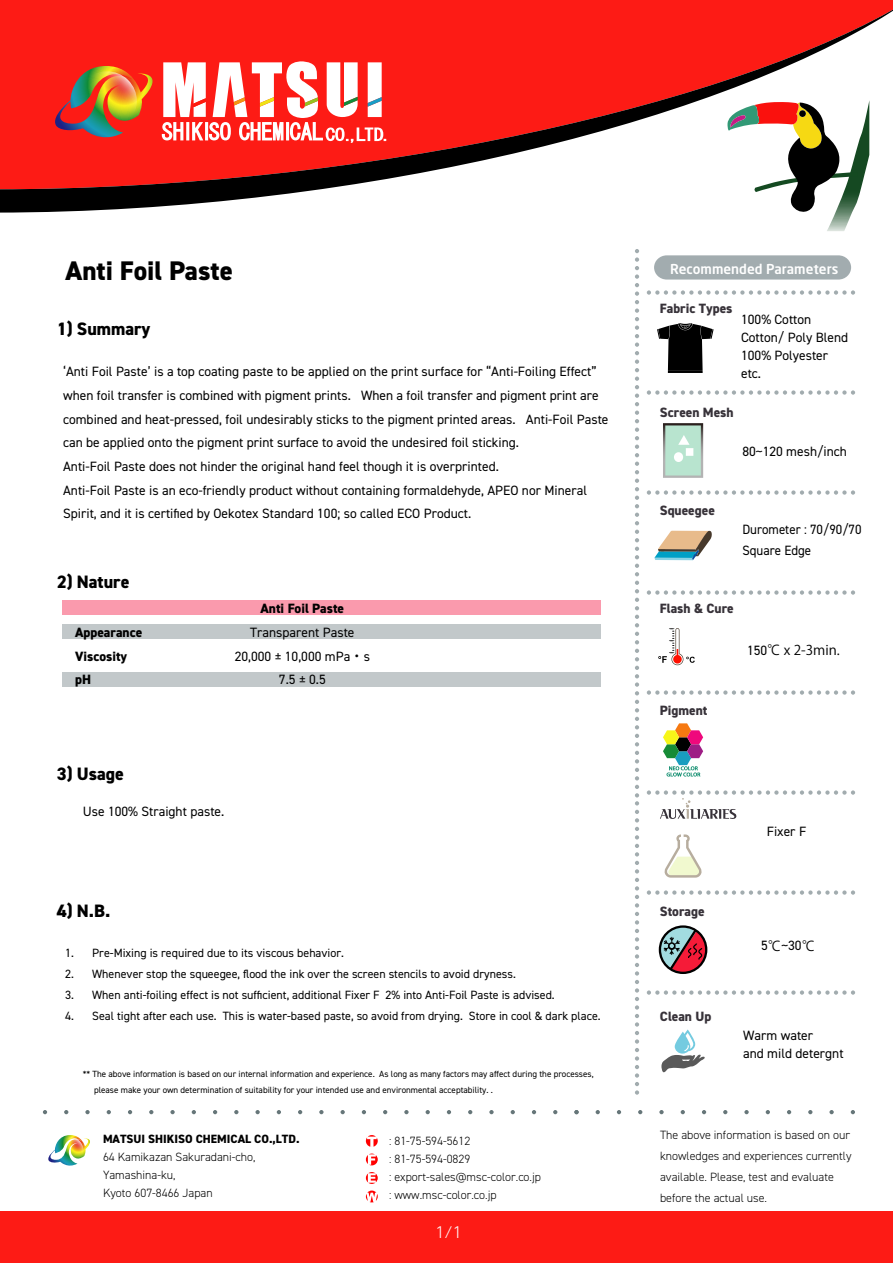
<style>
.page{position:relative;width:893px;height:1263px;background:#fff}
.page>*{position:absolute;margin:0;border:0;box-sizing:border-box;transform-origin:0 0}
.t1{font:800 27px "DIN2014";color:#000}
.t2{font:800 18px "DIN2014";color:#000}
.t3{font:300 15px "UD Shin Go Pr 6 N";color:#fff}
.t4{font:13.5px/23.7px "DIN2014";color:#000}
.t5{font:800 13.5px "DIN2014";color:#373239}
.t6{font:800 13.5px/23.7px "DIN2014";color:#000}
.t7{font:13.5px/21px "DIN2014";color:#000;scale:.96 1}
.t8{font:500 13.5px "Neo Sans W1 G";color:#fff}
.t9{font:13.5px "Koz Go Pr 6 N";color:#000}
.t10{font:12px "DIN2014";color:#000}
.t11{font:300 12px/18px "DIN2014";color:#000}
.t12{font:800 12px "DIN2014";color:#000}
.t13{font:9px/15.8px "DIN2014";color:#000}
.s1{font-family:"Koz Go Pr 6 N"}
.s2{font-family:"DIN2014"}
</style>
<div class="page">
<div style="left:63px;top:600px;width:538px;height:15px;background:#fa9aad"></div>
<svg style="left:48px;top:1135px;width:42px;height:31px"></svg>
<svg style="left:43px;top:1110px;width:4px;height:4px"></svg>
<svg style="left:64px;top:1110px;width:4px;height:4px"></svg>
<svg style="left:85px;top:1110px;width:5px;height:4px"></svg>
<svg style="left:107px;top:1110px;width:4px;height:4px"></svg>
<svg style="left:128px;top:1110px;width:4px;height:4px"></svg>
<svg style="left:149px;top:1110px;width:4px;height:4px"></svg>
<svg style="left:170px;top:1110px;width:5px;height:4px"></svg>
<svg style="left:192px;top:1110px;width:4px;height:4px"></svg>
<svg style="left:213px;top:1110px;width:4px;height:4px"></svg>
<svg style="left:234px;top:1110px;width:4px;height:4px"></svg>
<svg style="left:255px;top:1110px;width:5px;height:4px"></svg>
<svg style="left:277px;top:1110px;width:4px;height:4px"></svg>
<svg style="left:298px;top:1110px;width:4px;height:4px"></svg>
<svg style="left:319px;top:1110px;width:5px;height:4px"></svg>
<svg style="left:341px;top:1110px;width:4px;height:4px"></svg>
<svg style="left:362px;top:1110px;width:4px;height:4px"></svg>
<svg style="left:383px;top:1110px;width:4px;height:4px"></svg>
<svg style="left:404px;top:1110px;width:5px;height:4px"></svg>
<svg style="left:426px;top:1110px;width:4px;height:4px"></svg>
<svg style="left:447px;top:1110px;width:4px;height:4px"></svg>
<svg style="left:468px;top:1110px;width:4px;height:4px"></svg>
<svg style="left:489px;top:1110px;width:5px;height:4px"></svg>
<svg style="left:511px;top:1110px;width:4px;height:4px"></svg>
<svg style="left:532px;top:1110px;width:4px;height:4px"></svg>
<svg style="left:553px;top:1110px;width:4px;height:4px"></svg>
<svg style="left:574px;top:1110px;width:5px;height:4px"></svg>
<svg style="left:596px;top:1110px;width:4px;height:4px"></svg>
<svg style="left:617px;top:1110px;width:4px;height:4px"></svg>
<svg style="left:638px;top:1110px;width:4px;height:4px"></svg>
<svg style="left:659px;top:1110px;width:5px;height:4px"></svg>
<svg style="left:681px;top:1110px;width:4px;height:4px"></svg>
<svg style="left:702px;top:1110px;width:4px;height:4px"></svg>
<svg style="left:723px;top:1110px;width:4px;height:4px"></svg>
<svg style="left:744px;top:1110px;width:5px;height:4px"></svg>
<svg style="left:766px;top:1110px;width:4px;height:4px"></svg>
<svg style="left:787px;top:1110px;width:4px;height:4px"></svg>
<svg style="left:808px;top:1110px;width:4px;height:4px"></svg>
<svg style="left:829px;top:1110px;width:5px;height:4px"></svg>
<svg style="left:851px;top:1110px;width:4px;height:4px"></svg>
<svg style="left:663px;top:423px;width:40px;height:55px;background:#b4d3c3"></svg>
<svg style="left:654px;top:530px;width:58px;height:30px"></svg>
<svg style="left:658px;top:628px;width:37px;height:37px"></svg>
<svg style="left:658px;top:925px;width:50px;height:49px"></svg>
<svg style="left:663px;top:723px;width:40px;height:53px"></svg>
<svg style="left:635px;top:249px;width:4px;height:846px"></svg>
<svg style="left:654px;top:255px;width:197px;height:25px;background:#a7b0b3"></svg>
<svg style="left:647px;top:390px;width:208px;height:5px"></svg>
<svg style="left:647px;top:490px;width:208px;height:5px"></svg>
<svg style="left:647px;top:590px;width:208px;height:5px"></svg>
<svg style="left:647px;top:690px;width:208px;height:5px"></svg>
<svg style="left:647px;top:290px;width:208px;height:5px"></svg>
<svg style="left:647px;top:890px;width:208px;height:5px"></svg>
<svg style="left:647px;top:990px;width:208px;height:5px"></svg>
<svg style="left:661px;top:1029px;width:44px;height:43px"></svg>
<svg style="left:0;top:2px;width:893px;height:211px;fill:#fd1b15"></svg>
<svg style="left:51px;top:61px;width:335px;height:84px"></svg>
<svg style="left:727px;top:100px;width:142px;height:131px"></svg>
<svg style="left:647px;top:790px;width:208px;height:29px"></svg>
<div style="left:63px;top:624px;width:538px;height:15px;background:#c2c8ca"></div>
<div style="left:63px;top:672px;width:538px;height:15px;background:#c2c8ca"></div>
<div style="left:0;top:1211px;width:893px;height:52px;background:#fd1b15"></div>
<svg style="left:664px;top:834px;width:38px;height:44px"></svg>
<svg style="left:366px;top:1190px;width:12px;height:12px"></svg>
<svg style="left:366px;top:1172px;width:12px;height:12px"></svg>
<svg style="left:366px;top:1153px;width:12px;height:12px"></svg>
<svg style="left:366px;top:1135px;width:12px;height:12px"></svg>
<svg style="left:657px;top:323px;width:57px;height:50px"></svg>
<h1 class="t1" style="left:66px;top:253px;width:169px">Anti Foil Paste</h1>
<h2 class="t2" style="left:57px;top:317px;width:95px">1) Summary</h2>
<p class="t4" style="left:63px;top:360px;width:547px">‘Anti Foil Paste’ is a top coating paste to be applied on the print surface for “Anti-Foiling Effect” when foil transfer is combined with pigment prints. When a foil transfer and pigment print are combined and heat-pressed, foil undesirably sticks to the pigment printed areas. Anti-Foil Paste can be applied onto the pigment print surface to avoid the undesired foil sticking.<br>Anti-Foil Paste does not hinder the original hand feel though it is overprinted.<br>Anti-Foil Paste is an eco-friendly product without containing formaldehyde, APEO nor Mineral Spirit, and it is certified by Oekotex Standard 100; so called ECO Product.</p>
<h2 class="t2" style="left:57px;top:569px;width:74px">2) Nature</h2>
<p class="t6" style="left:75px;top:620px;width:69px">Appearance<br>Viscosity pH</p>
<p class="t6" style="left:261px;top:597px;width:85px">Anti Foil Paste</p>
<p class="t4" style="left:235px;top:620px;width:137px;text-align:center">Transparent Paste<br>20,000 ± 10,000 mPa<span class="s1">・</span>s<br>7.5 ± 0.5</p>
<h2 class="t2" style="left:57px;top:762px;width:69px">3) Usage</h2>
<p class="t4" style="left:83px;top:800px;width:143px">Use 100% Straight paste.</p>
<h2 class="t2" style="left:57px;top:898px;width:55px">4) N.B.</h2>
<p class="t10" style="left:65px;top:945px;width:280px">1. Pre-Mixing is required due to its viscous behavior.</p>
<p class="t10" style="left:65px;top:966px;width:452px">2. Whenever stop the squeegee, flood the ink over the screen stencils to avoid dryness.</p>
<p class="t10" style="left:65px;top:987px;width:491px">3. When anti-foiling effect is not sufficient, additional Fixer F 2% into Anti-Foil Paste is advised.</p>
<p class="t10" style="left:65px;top:1008px;width:537px">4. Seal tight after each use. This is water-based paste, so avoid from drying. Store in cool &amp; dark place.</p>
<p class="t13" style="left:94px;top:1065px;width:501px;text-indent:-11px">** The above information is based on our internal information and experience. As long as many factors may affect during the processes, please make your own determination of suitability for your intended use and environmental acceptability. .</p>
<p class="t12" style="left:103px;top:1131px;width:198px">MATSUI SHIKISO CHEMICAL CO.,LTD.</p>
<p class="t11" style="left:103px;top:1148px;width:154px">64 Kamikazan Sakuradani-cho,<br>Yamashina-ku,<br>Kyoto 607-8466 Japan</p>
<p class="t11" style="left:389px;top:1132px;width:153px">: 81-75-594-5612<br>: 81-75-594-0829<br>: export-sales@msc-color.co.jp : www.msc-color.co.jp</p>
<p class="t3" style="left:435px;top:1220px;width:29px">1/1</p>
<p class="t8" style="left:670px;top:261px;width:170px">Recommended Parameters</p>
<p class="t5" style="left:660px;top:299px;width:74px">Fabric Types</p>
<p class="t4" style="left:741px;top:310px;width:109px;line-height:18px">100% Cotton<br>Cotton/ Poly Blend<br>100% Polyester etc.</p>
<p class="t5" style="left:660px;top:403px;width:75px">Screen Mesh</p>
<p class="t4" style="left:742px;top:440px;width:106px">80~120 mesh/inch</p>
<p class="t5" style="left:660px;top:502px;width:56px">Squeegee</p>
<p class="t7" style="left:742px;top:518px;width:126px">Durometer : 70/90/70<br>Square Edge</p>
<p class="t5" style="left:660px;top:599px;width:75px">Flash &amp; Cure</p>
<p class="t9" style="left:747px;top:643px;width:94px"><span class="s2">150</span>℃ x 2-3min.</p>
<p class="t5" style="left:660px;top:701px;width:49px">Pigment</p>
<p class="t5" style="left:660px;top:902px;width:46px">Storage</p>
<p class="t5" style="left:660px;top:1007px;width:53px">Clean Up</p>
<p class="t4" style="left:767px;top:819px;width:41px">Fixer F</p>
<p class="t4" style="left:761px;top:934px;width:55px">5<span class="s1">℃</span>~30<span class="s1">℃</span></p>
<p class="t4" style="left:743px;top:1026px;width:102px;line-height:18px">Warm water<br>and mild detergnt</p>
<p class="t11" style="left:660px;top:1124px;width:193px;line-height:21px">The above information is based on our knowledges and experiences currently available. Please, test and evaluate before the actual use.</p>
</div>
